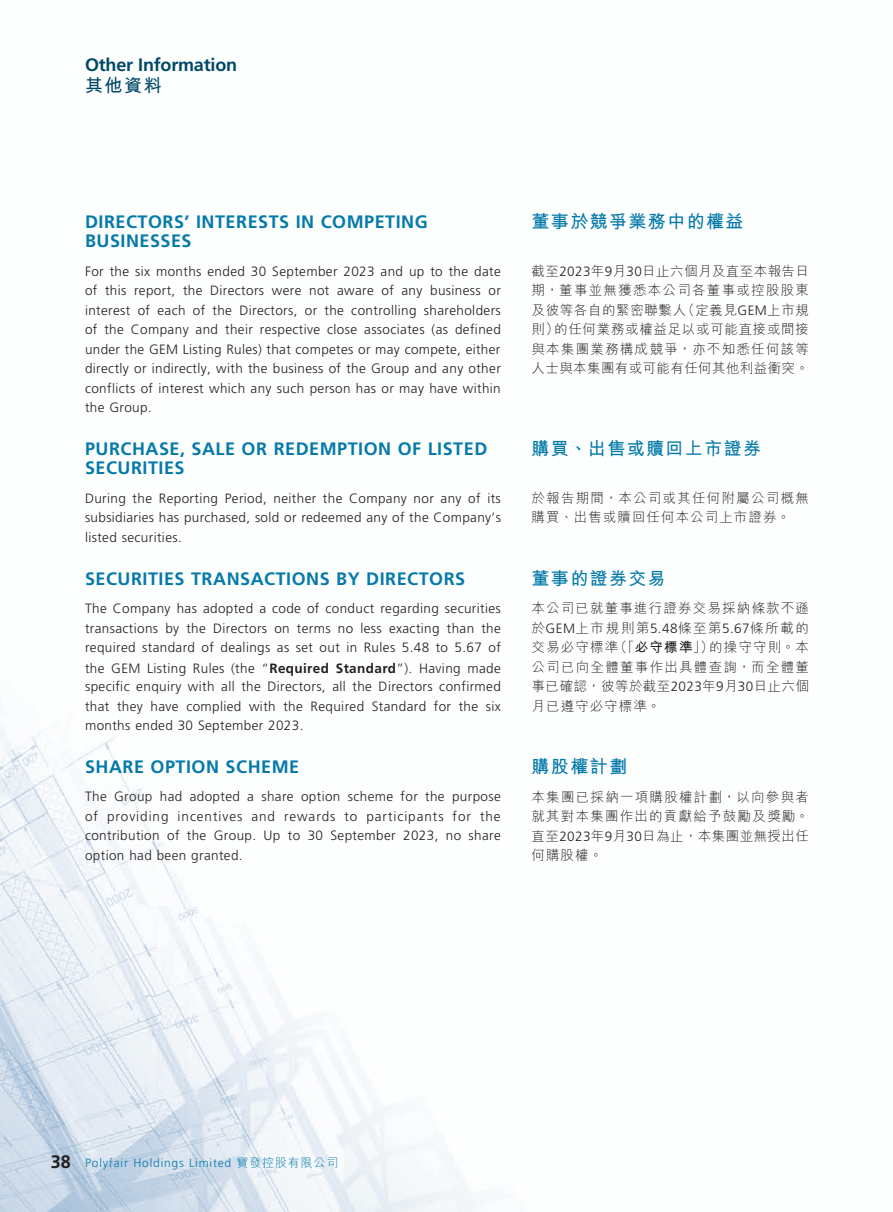
<style>
.page{position:relative;width:893px;height:1212px;background:#fff}
.page>*{position:absolute;margin:0;border:0;box-sizing:border-box;transform-origin:0 0}
.t1{font:700 18px/19.5px "Frutiger LT Std";letter-spacing:.03em;color:#057aaa}
.t2{font:700 18px "M Hei HK";letter-spacing:.08em;color:#057aaa}
.t3{font:700 18px "Frutiger LT Std";letter-spacing:-.01em;color:#004867}
.t4{font:700 18px "M Hei HK";color:#004867}
.t5{font:300 13.5px/19.5px "Frutiger LT Std";letter-spacing:.03em;color:#231f20;text-align:justify}
.t6{font:300 13.5px/19.5px "M Hei HK";letter-spacing:.09em;color:#231f20;text-align:justify}
.t7{font:300 12px "Frutiger LT Std";letter-spacing:.07em;color:#057aaa}
.s1{font-weight:700}
.s2{font-family:"Frutiger LT Std"}
.s3{font-weight:700;font-size:18px;color:#231f20}
.s4{font-family:"M Hei HK"}
</style>
<div class="page">
<img style="left:0;top:703px;width:485px;height:509px">
<h1 class="t3" style="left:85px;top:55px;width:154px">Other Information</h1>
<h1 class="t4" style="left:85px;top:73px;width:78px">其他資料</h1>
<h1 class="t1" style="left:85px;top:212px;width:344px">DIRECTORS’ INTERESTS IN COMPETING<br>BUSINESSES</h1>
<p class="t5" style="left:85px;top:261px;width:417px">For the six months ended 30 September 2023 and up to the date of this report, the Directors were not aware of any business or interest of each of the Directors, or the controlling shareholders of the Company and their respective close associates (as defined under the GEM Listing Rules) that competes or may compete, either directly or indirectly, with the business of the Group and any other conflicts of interest which any such person has or may have within the Group.</p>
<h1 class="t1" style="left:85px;top:439px;width:404px">PURCHASE, SALE OR REDEMPTION OF LISTED<br>SECURITIES</h1>
<p class="t5" style="left:85px;top:489px;width:417px">During the Reporting Period, neither the Company nor any of its subsidiaries has purchased, sold or redeemed any of the Company’s listed securities.</p>
<h1 class="t1" style="left:85px;top:569px;width:382px">SECURITIES TRANSACTIONS BY DIRECTORS</h1>
<p class="t5" style="left:85px;top:599px;width:417px">The Company has adopted a code of conduct regarding securities transactions by the Directors on terms no less exacting than the required standard of dealings as set out in Rules 5.48 to 5.67 of the GEM Listing Rules (the “<span class="s1">Required Standard</span>”). Having made</p>
<p class="t5" style="left:85px;top:677px;width:417px">specific enquiry with all the Directors, all the Directors confirmed that they have complied with the Required Standard for the six months ended 30 September 2023.</p>
<h1 class="t1" style="left:85px;top:757px;width:216px">SHARE OPTION SCHEME</h1>
<p class="t5" style="left:85px;top:787px;width:417px">The Group had adopted a share option scheme for the purpose of providing incentives and rewards to participants for the contribution of the Group. Up to 30 September 2023, no share option had been granted.</p>
<h1 class="t2" style="left:531px;top:208px;width:214px">董事於競爭業務中的權益</h1>
<p class="t6" style="left:531px;top:260px;width:279px">截至<span class="s2">2023</span>年<span class="s2">9</span>月<span class="s2">30</span>日止六個月及直至本報告日期，董事並無獲悉本公司各董事或控股股東及彼等各自的緊密聯繫人（定義見<span class="s2">GEM</span>上市規則）的任何業務或權益足以或可能直接或間接與本集團業務構成競爭，亦不知悉任何該等人士與本集團有或可能有任何其他利益衝突。</p>
<h1 class="t2" style="left:531px;top:435px;width:231px">購買、出售或贖回上市證券</h1>
<p class="t6" style="left:531px;top:488px;width:279px">於報告期間，本公司或其任何附屬公司概無購買、出售或贖回任何本公司上市證券。</p>
<h1 class="t2" style="left:531px;top:565px;width:136px">董事的證券交易</h1>
<p class="t6" style="left:531px;top:598px;width:279px">本公司已就董事進行證券交易採納條款不遜於<span class="s2">GEM</span>上市規則第<span class="s2">5.48</span>條至第<span class="s2">5.67</span>條所載的交易必守標準（「<span class="s1">必守標準</span>」）的操守守則。本公司已向全體董事作出具體查詢，而全體董事已確認，彼等於截至<span class="s2">2023</span>年<span class="s2">9</span>月<span class="s2">30</span>日止六個月已遵守必守標準。</p>
<h1 class="t2" style="left:531px;top:753px;width:97px">購股權計劃</h1>
<p class="t6" style="left:531px;top:786px;width:279px">本集團已採納一項購股權計劃，以向參與者就其對本集團作出的貢獻給予鼓勵及獎勵。直至<span class="s2">2023</span>年<span class="s2">9</span>月<span class="s2">30</span>日為止，本集團並無授出任何購股權。</p>
<p class="t7" style="left:51px;top:1156px;width:289px"><span class="s3">38</span> Polyfair Holdings Limited <span class="s4">寶發控股有限公司</span></p>
</div>
